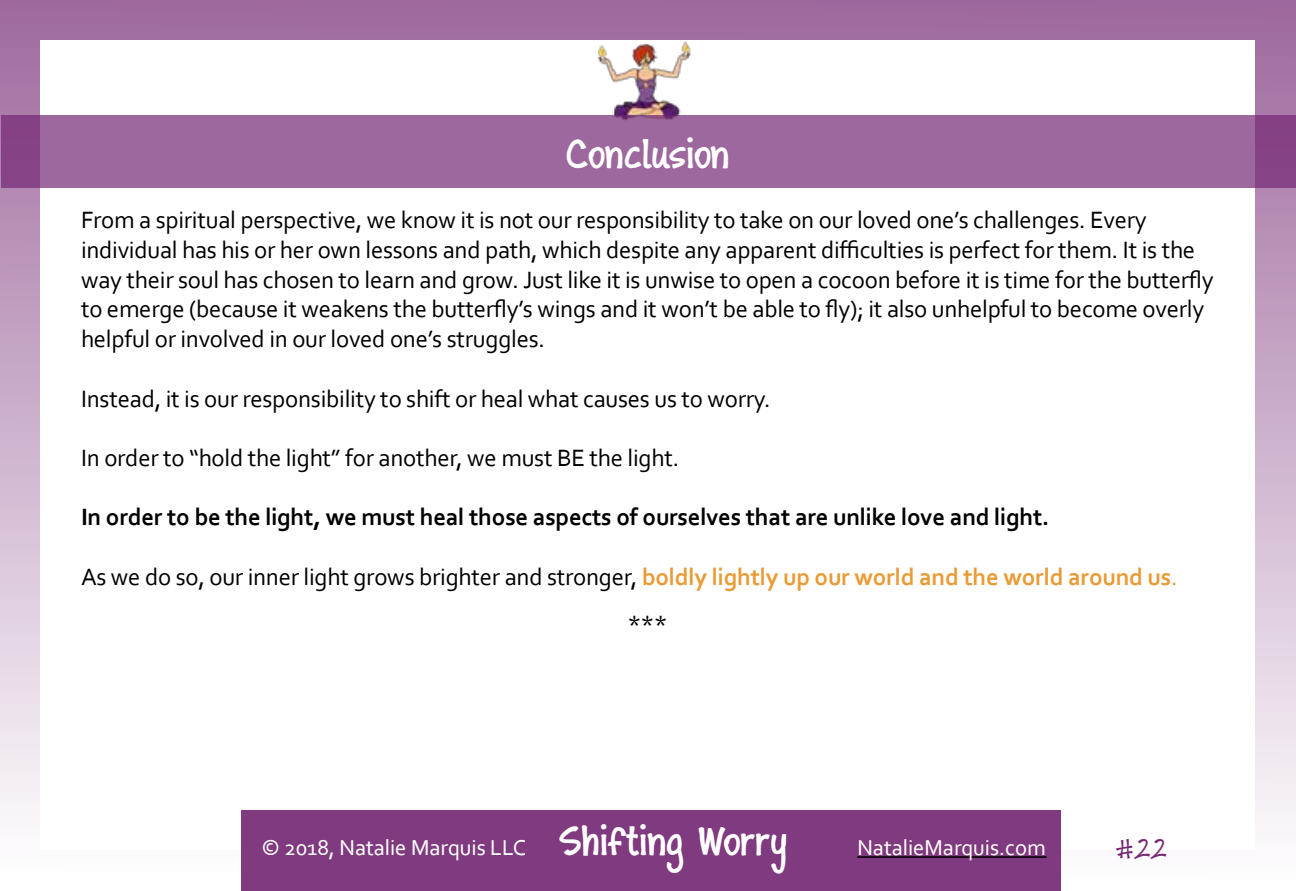
<style>
.page{position:relative;width:1296px;height:891px;background:#fff}
.page>*{position:absolute;margin:0;border:0;box-sizing:border-box;transform-origin:0 0}
.t1{font:700 40.5px "Monumint";color:#fff}
.t2{font:700 40.5px "Monumint";letter-spacing:-.02em;color:#fff}
.t3{font:27px "Monumint";color:#742773}
.t4{font:24.75px/29.7px "Corbel";letter-spacing:-.01em;color:#000}
.t5{font:700 24.75px "Corbel";letter-spacing:-.01em;color:#000}
.t6{font:22.5px "Corbel";color:#fff}
.s1{font-weight:700;color:#e99b36}
.s2{color:#e99b36}
</style>
<div class="page">
<div style="left:0;top:0;width:1296px;height:891px;background:linear-gradient(to bottom,#9e689d,#fff)"></div>
<div style="left:40px;top:40px;width:1216px;height:810px;background:#fff"></div>
<img style="left:598px;top:41px;width:93px;height:74px">
<div style="left:2px;top:115px;width:1294px;height:73px;background:#9d689d"></div>
<div style="left:241px;top:810px;width:820px;height:81px;background:#803a7f"></div>
<hr style="left:857px;top:856px;width:189px;height:2px;background:#000">
<h1 class="t2" style="left:566px;top:125px;width:165px">Conclusion</h1>
<p class="t4" style="left:81px;top:205px;width:1134px">From a spiritual perspective, we know it is not our responsibility to take on our loved one’s challenges. Every individual has his or her own lessons and path, which despite any apparent difficulties is perfect for them. It is the way their soul has chosen to learn and grow. Just like it is unwise to open a cocoon before it is time for the butterfly to emerge (because it weakens the butterfly’s wings and it won’t be able to fly); it also unhelpful to become overly helpful or involved in our loved one’s struggles.</p>
<p class="t4" style="left:81px;top:383px;width:691px">Instead, it is our responsibility to shift or heal what causes us to worry.</p>
<p class="t4" style="left:81px;top:442px;width:600px">In order to “hold the light” for another, we must BE the light.</p>
<p class="t5" style="left:81px;top:502px;width:970px">In order to be the light, we must heal those aspects of ourselves that are unlike love and light.</p>
<p class="t4" style="left:628px;top:552px;width:551px;line-height:47.7px;text-indent:-547px">As we do so, our inner light grows brighter and stronger, <span class="s1">boldly lightly up our world and the world around us</span><span class="s2">. </span>***</p>
<p class="t6" style="left:262px;top:834px;width:266px">© 2018, Natalie Marquis LLC</p>
<h1 class="t1" style="left:559px;top:812px;width:230px">Shifting Worry</h1>
<p class="t6" style="left:857px;top:834px;width:190px">NatalieMarquis.com</p>
<p class="t3" style="left:1115px;top:833px;width:53px">#22</p>
</div>
